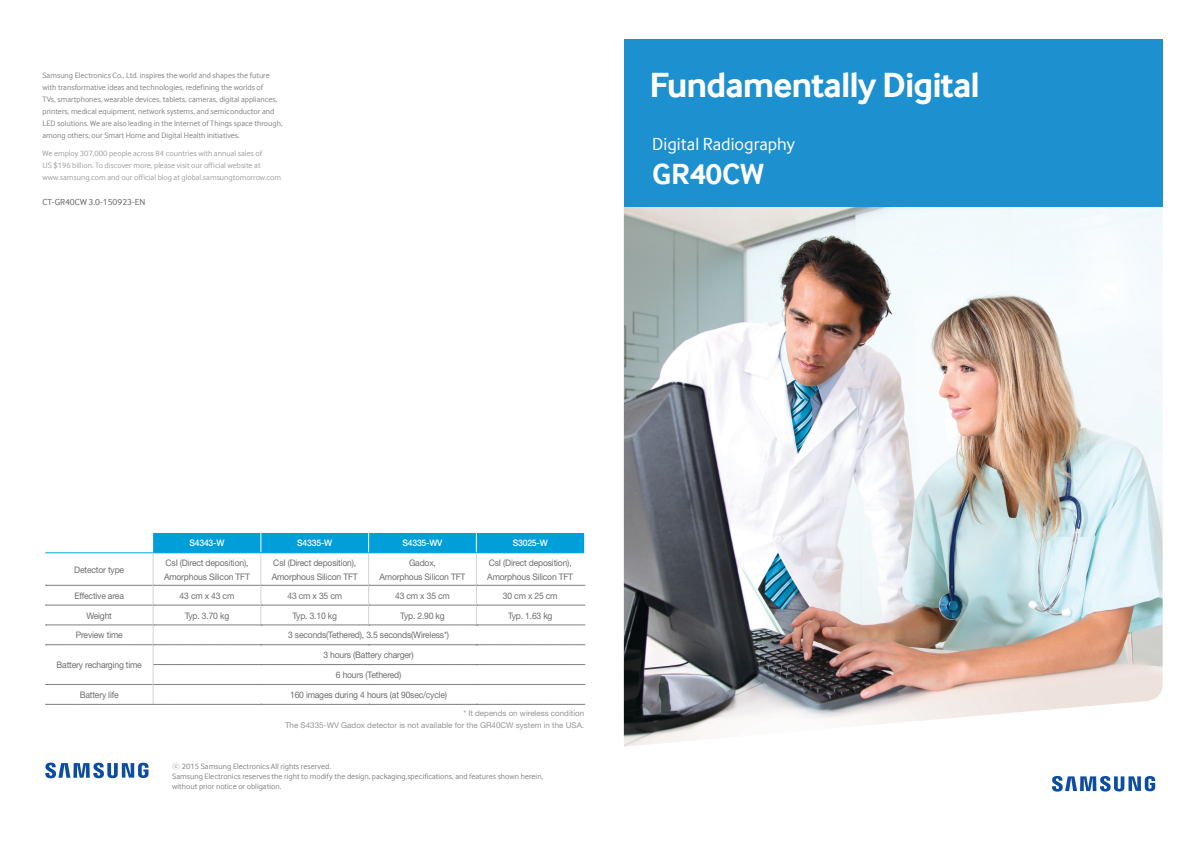
<style>
.page{position:relative;width:1191px;height:842px;background:#fff}
.page>*{position:absolute;margin:0;border:0;box-sizing:border-box;transform-origin:0 0}
.t1{font:700 36px "Samsung Inter Face";letter-spacing:-.03em;color:#fff}
.t2{font:700 30px "Samsung Inter Face";color:#fff}
.t3{font:18px "Samsung Inter Face";color:#fff}
.t4{font:9px/14px "Helvetica Neue";letter-spacing:-.02em;color:#6c6d70;scale:.95 1}
.t5{font:500 9px "Helvetica Neue";letter-spacing:-.02em;color:#fff;scale:.95 1}
.t6{font:9px "Samsung Inter Face";color:#636366}
.t7{font:8px/12px "Samsung Inter Face";color:#808285}
.t8{font:8px "Samsung Inter Face";color:#9d9fa2}
.t9{font:8px "Helvetica Neue";color:#939598}
.s1{font-family:"Dotum"}
</style>
<div class="page">
<img style="left:623px;top:39px;width:540px;height:750px">
<div style="left:624px;top:40px;width:538px;height:167px;background:#1d90d0"></div>
<svg style="left:45px;top:763px;width:104px;height:15px"></svg>
<svg style="left:1052px;top:776px;width:103px;height:16px"></svg>
<div style="left:153px;top:533px;width:431px;height:19px;background:#009fda"></div>
<hr style="left:45px;top:552px;width:108px;height:1px;background:#009fda">
<hr style="left:153px;top:552px;width:108px;height:1px;background:#009fda">
<hr style="left:261px;top:552px;width:108px;height:1px;background:#009fda">
<hr style="left:369px;top:552px;width:107px;height:1px;background:#009fda">
<hr style="left:476px;top:552px;width:108px;height:1px;background:#009fda">
<hr style="left:153px;top:553px;width:1px;height:32px;background:#d1d2d4">
<hr style="left:261px;top:553px;width:1px;height:32px;background:#d1d2d4">
<hr style="left:368px;top:553px;width:1px;height:32px;background:#d1d2d4">
<hr style="left:476px;top:553px;width:1px;height:32px;background:#d1d2d4">
<svg style="left:46px;top:585px;width:539px;height:120px"></svg>
<p class="t7" style="left:43px;top:69px;width:242px">Samsung Electronics Co., Ltd. inspires the world and shapes the future with transformative ideas and technologies, redefining the worlds of<br>TVs, smartphones, wearable devices, tablets, cameras, digital appliances, printers, medical equipment, network systems, and semiconductor and LED solutions. We are also leading in the Internet of Things space through, among others, our Smart Home and Digital Health initiatives.</p>
<p class="t8" style="left:43px;top:149px;width:221px">We employ 307,000 people across 84 countries with annual sales of</p>
<p class="t8" style="left:43px;top:161px;width:220px">US $196 billion. To discover more, please visit our official website at</p>
<p class="t8" style="left:43px;top:173px;width:240px">www.samsung.com and our official blog at global.samsungtomorrow.com</p>
<p class="t6" style="left:43px;top:196px;width:104px">CT-GR40CW 3.0-150923-EN</p>
<p class="t1" style="left:649px;top:63px;width:332px">Fundamentally Digital</p>
<p class="t3" style="left:652px;top:134px;width:144px">Digital Radiography</p>
<p class="t2" style="left:652px;top:156px;width:113px">GR40CW</p>
<p class="t5" style="left:189px;top:538px;width:38px">S4343-W</p>
<p class="t5" style="left:297px;top:538px;width:38px">S4335-W</p>
<p class="t5" style="left:402px;top:538px;width:44px">S4335-WV</p>
<p class="t5" style="left:513px;top:538px;width:38px">S3025-W</p>
<p class="t4" style="left:74px;top:562px;width:54px">Detector type</p>
<p class="t4" style="left:164px;top:555px;width:92px">CsI (Direct deposition),<br>Amorphous Silicon TFT</p>
<p class="t4" style="left:272px;top:555px;width:92px">CsI (Direct deposition),<br>Amorphous Silicon TFT</p>
<p class="t4" style="left:379px;top:555px;width:92px;text-align:center">Gadox,<br>Amorphous Silicon TFT</p>
<p class="t4" style="left:487px;top:555px;width:92px">CsI (Direct deposition),<br>Amorphous Silicon TFT</p>
<p class="t4" style="left:75px;top:588px;width:53px">Effective area</p>
<p class="t4" style="left:180px;top:588px;width:59px">43 cm x 43 cm</p>
<p class="t4" style="left:287px;top:588px;width:59px">43 cm x 35 cm</p>
<p class="t4" style="left:395px;top:588px;width:59px">43 cm x 35 cm</p>
<p class="t4" style="left:503px;top:588px;width:59px">30 cm x 25 cm</p>
<p class="t4" style="left:87px;top:608px;width:28px">Weight</p>
<p class="t4" style="left:185px;top:608px;width:48px">Typ. 3.70 kg</p>
<p class="t4" style="left:292px;top:608px;width:48px">Typ. 3.10 kg</p>
<p class="t4" style="left:400px;top:608px;width:48px">Typ. 2.90 kg</p>
<p class="t4" style="left:508px;top:608px;width:48px">Typ. 1.63 kg</p>
<p class="t4" style="left:76px;top:628px;width:51px">Preview time</p>
<p class="t4" style="left:288px;top:628px;width:171px">3 seconds(Tethered), 3.5 seconds(Wireless*)</p>
<p class="t4" style="left:57px;top:658px;width:91px">Battery recharging time</p>
<p class="t4" style="left:323px;top:648px;width:96px">3 hours (Battery charger)</p>
<p class="t4" style="left:336px;top:668px;width:70px">6 hours (Tethered)</p>
<p class="t4" style="left:80px;top:688px;width:43px">Battery life</p>
<p class="t4" style="left:290px;top:688px;width:167px">160 images during 4 hours (at 90sec/cycle)</p>
<p class="t9" style="left:463px;top:709px;width:122px">* It depends on wireless condition</p>
<p class="t9" style="left:285px;top:721px;width:301px">The S4335-WV Gadox detector is not available for the GR40CW system in the USA.</p>
<p class="t7" style="left:172px;top:761px;width:160px"><span class="s1">ⓒ</span> 2015 Samsung Electronics All rights reserved.</p>
<p class="t7" style="left:172px;top:772px;width:372px;line-height:10px">Samsung Electronics reserves the right to modify the design, packaging,specifications, and features shown herein, without prior notice or obligation.</p>
</div>
